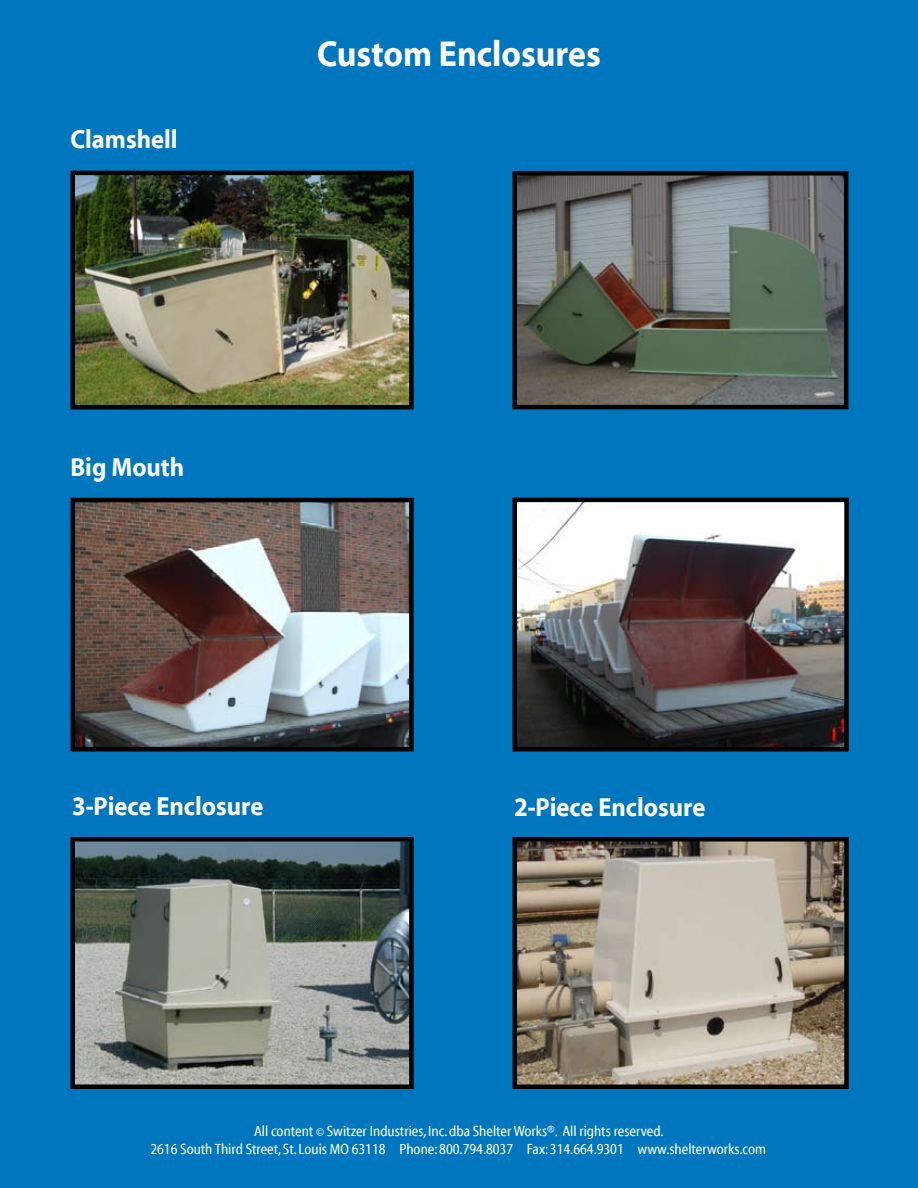
<style>
.page{position:relative;width:918px;height:1188px;background:#0076bf}
.page>*{position:absolute;margin:0;border:0;box-sizing:border-box;transform-origin:0 0}
.t1{font:36.3px "Myriad Bd Web";color:#fff;scale:.91 1}
.t2{font:26.4px "Myriad Bd Web";color:#fff;scale:.91 1}
.t3{font:15px/18px "Myriad Cn Web";color:#fff;text-align:center}
.s1{font-size:12px}
</style>
<div class="page">
<img style="left:75px;top:842px;width:334px;height:242px">
<div style="left:70px;top:837px;width:344px;height:252px;border:4px solid #000"></div>
<img style="left:75px;top:176px;width:334px;height:229px">
<div style="left:70px;top:171px;width:344px;height:239px;border:4px solid #000"></div>
<img style="left:518px;top:176px;width:325px;height:228px">
<div style="left:513px;top:171px;width:335px;height:238px;border:4px solid #000"></div>
<img style="left:518px;top:503px;width:326px;height:244px">
<div style="left:513px;top:498px;width:336px;height:254px;border:4px solid #000"></div>
<img style="left:76px;top:503px;width:333px;height:244px">
<div style="left:71px;top:498px;width:343px;height:254px;border:4px solid #000"></div>
<img style="left:518px;top:842px;width:326px;height:242px">
<div style="left:513px;top:837px;width:336px;height:252px;border:4px solid #000"></div>
<h2 class="t2" style="left:70px;top:125px;width:119px">Clamshell</h2>
<h2 class="t2" style="left:70px;top:453px;width:127px">Big Mouth</h2>
<h1 class="t1" style="left:317px;top:34px;width:313px">Custom Enclosures</h1>
<h2 class="t2" style="left:72px;top:792px;width:212px">3-Piece Enclosure</h2>
<h2 class="t2" style="left:514px;top:793px;width:212px">2-Piece Enclosure</h2>
<p class="t3" style="left:150px;top:1122px;width:617px">All content <span class="s1">©</span> Switzer Industries, Inc. dba Shelter Works®. All rights reserved.<br>2616 South Third Street, St. Louis MO 63118 Phone: 800.794.8037 Fax: 314.664.9301 www.shelterworks.com</p>
</div>
